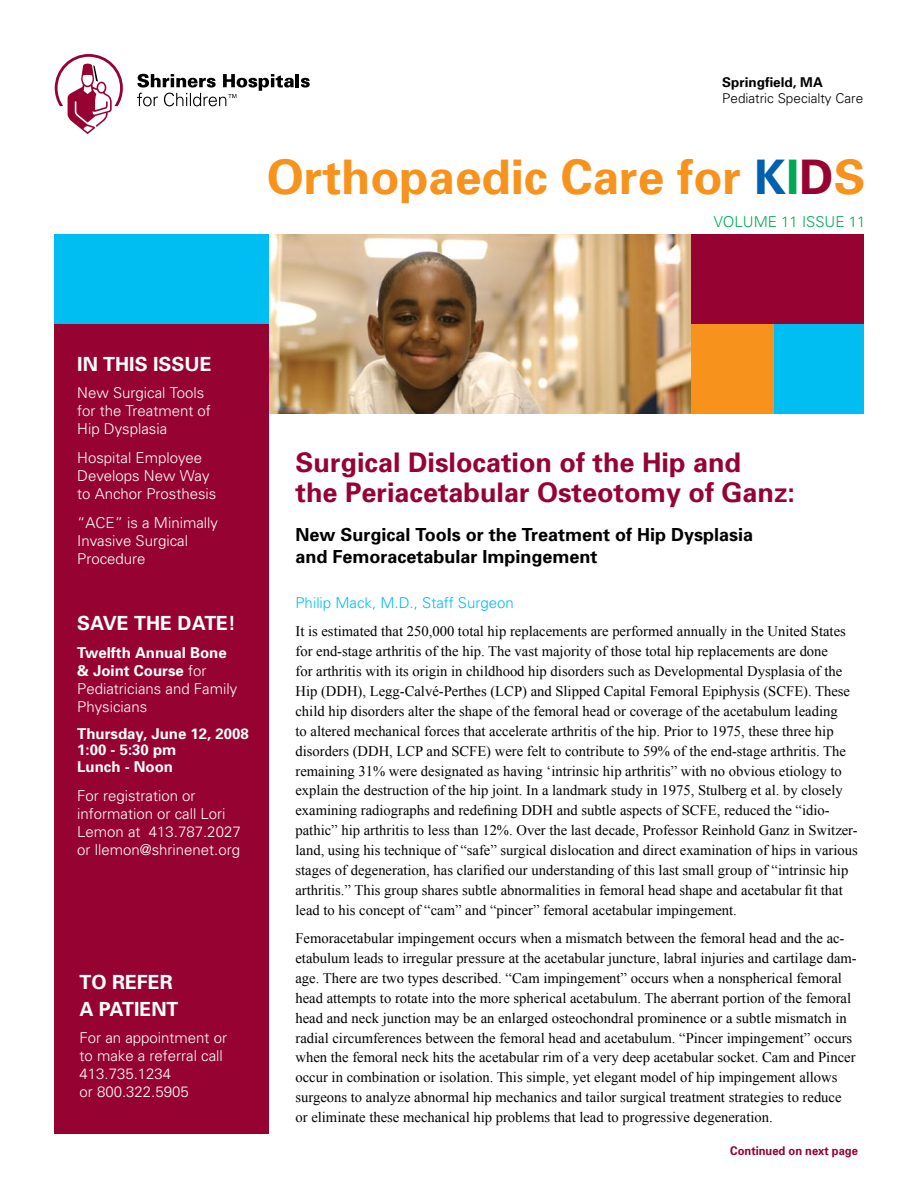
<style>
.page{position:relative;width:918px;height:1188px;background:#fff}
.page>*{position:absolute;margin:0;border:0;box-sizing:border-box;transform-origin:0 0}
.t1{font:700 47.7px "Univers";color:#f7931d}
.t2{font:700 27px/30px "Univers";color:#960332}
.t3{font:700 19.5px/27px "Univers";color:#fff}
.t4{font:700 18px/22.5px "Univers";color:#000}
.t5{font:300 15px/18px "Univers";color:#fff}
.t6{font:700 15px/16.5px "Univers";color:#fff}
.t7{font:300 15px "Univers";color:#00bdf2}
.t8{font:300 15px "Univers";color:#00a855}
.t9{font:14.7px/20px "Times New Roman";color:#000}
.t10{font:300 13.5px "Univers";color:#000}
.t11{font:700 13.5px "Univers";color:#000}
.t12{font:700 12px "Univers";color:#960332;scale:.93 1}
.s1{color:#0060ae}
.s2{color:#00a855}
.s3{color:#960332}
.s4{font-weight:700}
</style>
<div class="page">
<img style="left:268px;top:234px;width:423px;height:180px">
<svg style="left:137px;top:74px;width:173px;height:32px"></svg>
<svg style="left:55px;top:54px;width:68px;height:80px"></svg>
<div style="left:54px;top:314px;width:214px;height:820px;background:#960332"></div>
<div style="left:691px;top:234px;width:173px;height:92px;background:#960332"></div>
<div style="left:774px;top:324px;width:90px;height:90px;background:#00bdf2"></div>
<div style="left:691px;top:324px;width:83px;height:90px;background:#f7931d"></div>
<div style="left:54px;top:234px;width:214px;height:90px;background:#00bdf2"></div>
<p class="t11" style="left:722px;top:73px;width:102px">Springfield, MA</p>
<p class="t10" style="left:722px;top:90px;width:143px">Pediatric Specialty Care</p>
<h1 class="t1" style="left:267px;top:146px;width:600px">Orthopaedic Care for <span class="s1">K</span><span class="s2">I</span><span class="s3">D</span>S</h1>
<p class="t8" style="left:714px;top:212px;width:153px">VOLUME 11 ISSUE 11</p>
<h3 class="t3" style="left:77px;top:350px;width:136px">IN THIS ISSUE</h3>
<p class="t5" style="left:77px;top:383px;width:135px">New Surgical Tools for the Treatment of<br>Hip Dysplasia</p>
<p class="t5" style="left:77px;top:448px;width:141px">Hospital Employee<br>Develops New Way to Anchor Prosthesis</p>
<p class="t5" style="left:77px;top:513px;width:142px">“ACE” is a Minimally<br>Invasive Surgical<br>Procedure</p>
<h3 class="t3" style="left:77px;top:609px;width:160px">SAVE THE DATE!</h3>
<p class="t5" style="left:77px;top:643px;width:162px"><span class="s4">Twelfth Annual Bone &amp; Joint Course</span> for<br>Pediatricians and Family<br>Physicians</p>
<p class="t6" style="left:77px;top:725px;width:173px">Thursday, June 12, 2008<br>1:00 - 5:30 pm<br>Lunch - Noon</p>
<p class="t5" style="left:77px;top:786px;width:165px">For registration or information or call Lori<br>Lemon at 413.787.2027 or llemon@shrinenet.org</p>
<h3 class="t3" style="left:79px;top:968px;width:81px">To Refer a Patient</h3>
<p class="t5" style="left:80px;top:1028px;width:149px">For an appointment or to make a referral call<br>413.735.1234<br>or 800.322.5905</p>
<h2 class="t2" style="left:295px;top:447px;width:501px">Surgical Dislocation of the Hip and<br>the Periacetabular Osteotomy of Ganz:</h2>
<p class="t4" style="left:295px;top:523px;width:459px">New Surgical Tools or the Treatment of Hip Dysplasia and Femoracetabular Impingement</p>
<p class="t7" style="left:295px;top:594px;width:220px">Philip Mack, M.D., Staff Surgeon</p>
<p class="t9" style="left:295px;top:621px;width:564px">It is estimated that 250,000 total hip replacements are performed annually in the United States for end-stage arthritis of the hip. The vast majority of those total hip replacements are done<br>for arthritis with its origin in childhood hip disorders such as Developmental Dysplasia of the Hip (DDH), Legg-Calvé-Perthes (LCP) and Slipped Capital Femoral Epiphysis (SCFE). These child hip disorders alter the shape of the femoral head or coverage of the acetabulum leading<br>to altered mechanical forces that accelerate arthritis of the hip. Prior to 1975, these three hip disorders (DDH, LCP and SCFE) were felt to contribute to 59% of the end-stage arthritis. The remaining 31% were designated as having ‘intrinsic hip arthritis” with no obvious etiology to explain the destruction of the hip joint. In a landmark study in 1975, Stulberg et al. by closely examining radiographs and redefining DDH and subtle aspects of SCFE, reduced the “idio&shy;pathic” hip arthritis to less than 12%. Over the last decade, Professor Reinhold Ganz in Switzer&shy;land, using his technique of “safe” surgical dislocation and direct examination of hips in various stages of degeneration, has clarified our understanding of this last small group of “intrinsic hip arthritis.” This group shares subtle abnormalities in femoral head shape and acetabular fit that lead to his concept of “cam” and “pincer” femoral acetabular impingement.</p>
<p class="t9" style="left:295px;top:928px;width:563px">Femoracetabular impingement occurs when a mismatch between the femoral head and the ac&shy;etabulum leads to irregular pressure at the acetabular juncture, labral injuries and cartilage dam&shy;age. There are two types described. “Cam impingement” occurs when a nonspherical femoral head attempts to rotate into the more spherical acetabulum. The aberrant portion of the femoral head and neck junction may be an enlarged osteochondral prominence or a subtle mismatch in radial circumferences between the femoral head and acetabulum. “Pincer impingement” occurs when the femoral neck hits the acetabular rim of a very deep acetabular socket. Cam and Pincer occur in combination or isolation. This simple, yet elegant model of hip impingement allows surgeons to analyze abnormal hip mechanics and tailor surgical treatment strategies to reduce or eliminate these mechanical hip problems that lead to progressive degeneration.</p>
<p class="t12" style="left:730px;top:1143px;width:139px">Continued on next page</p>
</div>
